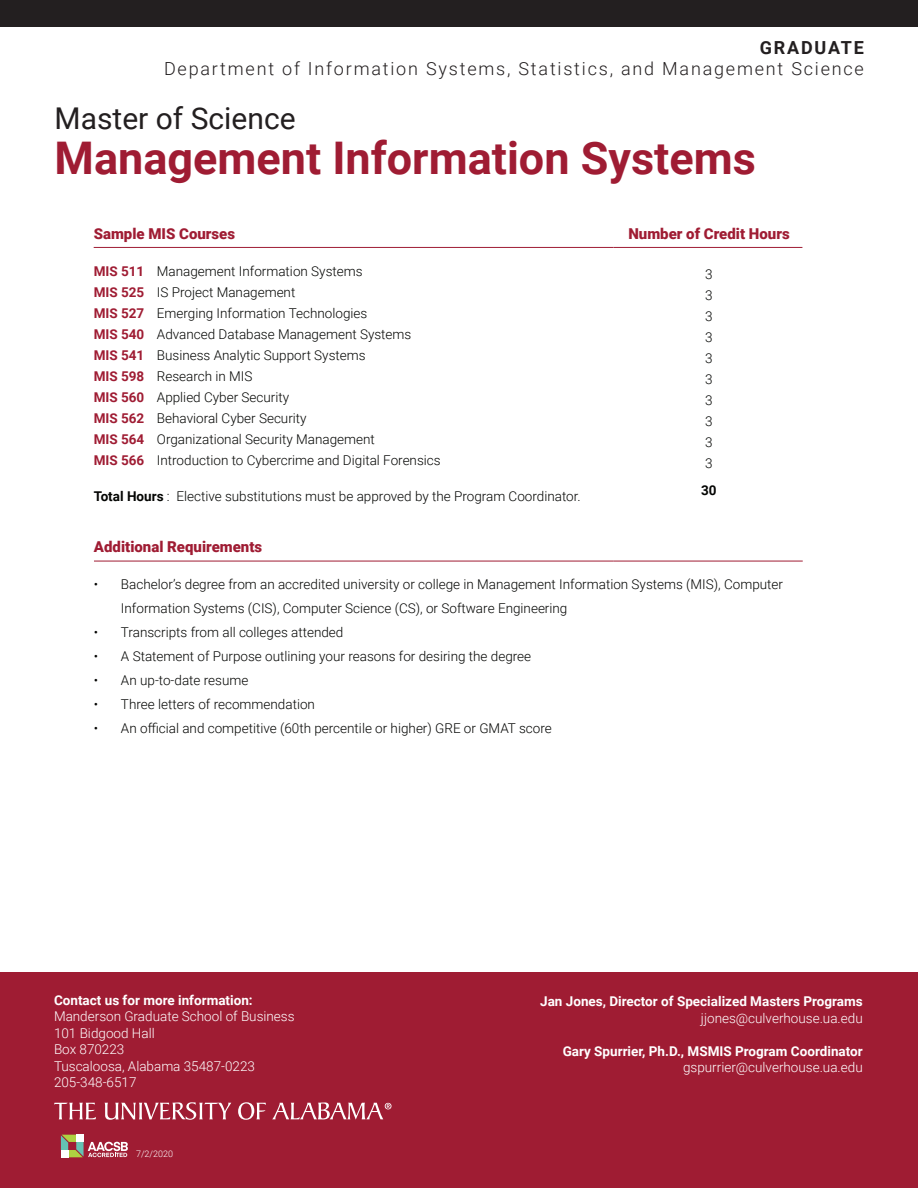
<style>
.page{position:relative;width:918px;height:1188px;background:#fff}
.page>*{position:absolute;margin:0;border:0;box-sizing:border-box;transform-origin:0 0}
.t1{font:700 45px "Roboto";color:#9f1c33}
.t2{font:30px "Roboto";color:#231f20}
.t3{font:300 18px "Roboto";letter-spacing:.1em;color:#231f20}
.t4{font:700 18px "Roboto";letter-spacing:.1em;color:#231f20}
.t5{font:900 15px "Roboto";color:#9f1c33}
.t6{font:300 13.5px/21px "Roboto";color:#040503}
.Body{font:300 13.5px "Roboto";color:#fff}
.Body-2{font:700 13.5px "Roboto";color:#fff}
.t7{font:700 13.5px "Roboto";color:#9f1c33}
.t8{font:700 13.5px "Roboto";color:#040503}
.Body-3{font:300 9px "Roboto";color:#fff}
.s1{font-weight:700}
</style>
<div class="page">
<div style="left:0;top:972px;width:918px;height:216px;background:#9f1c33"></div>
<div style="left:0;top:0;width:918px;height:27px;background:#231f20"></div>
<svg style="left:54px;top:1103px;width:42px;height:16px"></svg>
<svg style="left:105px;top:1102px;width:126px;height:18px"></svg>
<svg style="left:238px;top:1102px;width:28px;height:18px"></svg>
<svg style="left:272px;top:1102px;width:119px;height:18px"></svg>
<svg style="left:61px;top:1135px;width:67px;height:22px"></svg>
<hr style="left:94px;top:247px;width:519px;height:1px;background:#9f1c33">
<hr style="left:613px;top:247px;width:189px;height:1px;background:#9f1c33">
<hr style="left:94px;top:561px;width:520px;height:1px;background:#9f1c33">
<hr style="left:614px;top:561px;width:189px;height:1px;background:#9f1c33">
<p class="t4" style="left:760px;top:35px;width:106px">GRADUATE</p>
<p class="t3" style="left:164px;top:56px;width:701px">Department of Information Systems, Statistics, and Management Science</p>
<p class="t2" style="left:55px;top:97px;width:243px">Master of Science</p>
<p class="t1" style="left:55px;top:126px;width:703px">Management Information Systems</p>
<p class="t5" style="left:94px;top:223px;width:143px">Sample MIS Courses</p>
<p class="t5" style="left:628px;top:223px;width:163px">Number of Credit Hours</p>
<p class="t7" style="left:94px;top:261px;width:52px">MIS 511</p>
<p class="t7" style="left:94px;top:282px;width:52px">MIS 525</p>
<p class="t7" style="left:94px;top:303px;width:52px">MIS 527</p>
<p class="t7" style="left:94px;top:324px;width:52px">MIS 540</p>
<p class="t7" style="left:94px;top:345px;width:52px">MIS 541</p>
<p class="t7" style="left:94px;top:366px;width:52px">MIS 598</p>
<p class="t7" style="left:94px;top:387px;width:52px">MIS 560</p>
<p class="t7" style="left:94px;top:408px;width:52px">MIS 562</p>
<p class="t7" style="left:94px;top:429px;width:52px">MIS 564</p>
<p class="t7" style="left:94px;top:450px;width:52px">MIS 566</p>
<p class="t6" style="left:157px;top:260px;width:207px">Management Information Systems</p>
<p class="t6" style="left:157px;top:281px;width:140px">IS Project Management</p>
<p class="t6" style="left:157px;top:302px;width:212px">Emerging Information Technologies</p>
<p class="t6" style="left:157px;top:323px;width:256px">Advanced Database Management Systems<br>Business Analytic Support Systems</p>
<p class="t6" style="left:157px;top:365px;width:97px">Research in MIS</p>
<p class="t6" style="left:157px;top:386px;width:134px">Applied Cyber Security</p>
<p class="t6" style="left:157px;top:407px;width:151px">Behavioral Cyber Security</p>
<p class="t6" style="left:157px;top:428px;width:285px">Organizational Security Management<br>Introduction to Cybercrime and Digital Forensics</p>
<p class="t6" style="left:94px;top:485px;width:489px"><span class="s1">Total Hours</span> : Elective substitutions must be approved by the Program Coordinator.</p>
<p class="t6" style="left:705px;top:264px;width:9px">3</p>
<p class="t6" style="left:705px;top:285px;width:9px">3</p>
<p class="t6" style="left:705px;top:306px;width:9px">3</p>
<p class="t6" style="left:705px;top:327px;width:9px">3</p>
<p class="t6" style="left:705px;top:348px;width:9px">3</p>
<p class="t6" style="left:705px;top:369px;width:9px">3</p>
<p class="t6" style="left:705px;top:390px;width:9px">3</p>
<p class="t6" style="left:705px;top:411px;width:9px">3</p>
<p class="t6" style="left:705px;top:432px;width:9px">3</p>
<p class="t6" style="left:705px;top:453px;width:9px">3</p>
<p class="t8" style="left:701px;top:481px;width:17px">30</p>
<p class="t5" style="left:94px;top:537px;width:170px">Additional Requirements</p>
<p class="t6" style="left:121px;top:571px;width:664px;line-height:24px;text-indent:-27px">• Bachelor’s degree from an accredited university or college in Management Information Systems (MIS), Computer<br>Information Systems (CIS), Computer Science (CS), or Software Engineering</p>
<p class="t6" style="left:94px;top:621px;width:251px">• Transcripts from all colleges attended</p>
<p class="t6" style="left:94px;top:645px;width:439px">• A Statement of Purpose outlining your reasons for desiring the degree</p>
<p class="t6" style="left:94px;top:669px;width:156px">• An up-to-date resume</p>
<p class="t6" style="left:94px;top:693px;width:223px">• Three letters of recommendation</p>
<p class="t6" style="left:94px;top:717px;width:459px">• An official and competitive (60th percentile or higher) GRE or GMAT score</p>
<p class="Body-2" style="left:54px;top:991px;width:200px">Contact us for more information:</p>
<p class="Body" style="left:54px;top:1007px;width:242px">Manderson Graduate School of Business</p>
<p class="Body" style="left:54px;top:1024px;width:102px">101 Bidgood Hall</p>
<p class="Body" style="left:54px;top:1040px;width:72px">Box 870223</p>
<p class="Body" style="left:54px;top:1057px;width:202px">Tuscaloosa, Alabama 35487-0223</p>
<p class="Body" style="left:54px;top:1073px;width:84px">205-348-6517</p>
<p class="Body-3" style="left:136px;top:1148px;width:39px">7/2/2020</p>
<p class="Body-2" style="left:540px;top:992px;width:324px">Jan Jones, Director of Specialized Masters Programs</p>
<p class="Body" style="left:701px;top:1009px;width:163px">jjones@culverhouse.ua.edu</p>
<p class="Body-2" style="left:563px;top:1042px;width:302px">Gary Spurrier, Ph.D., MSMIS Program Coordinator</p>
<p class="Body" style="left:683px;top:1058px;width:181px">gspurrier@culverhouse.ua.edu</p>
</div>
